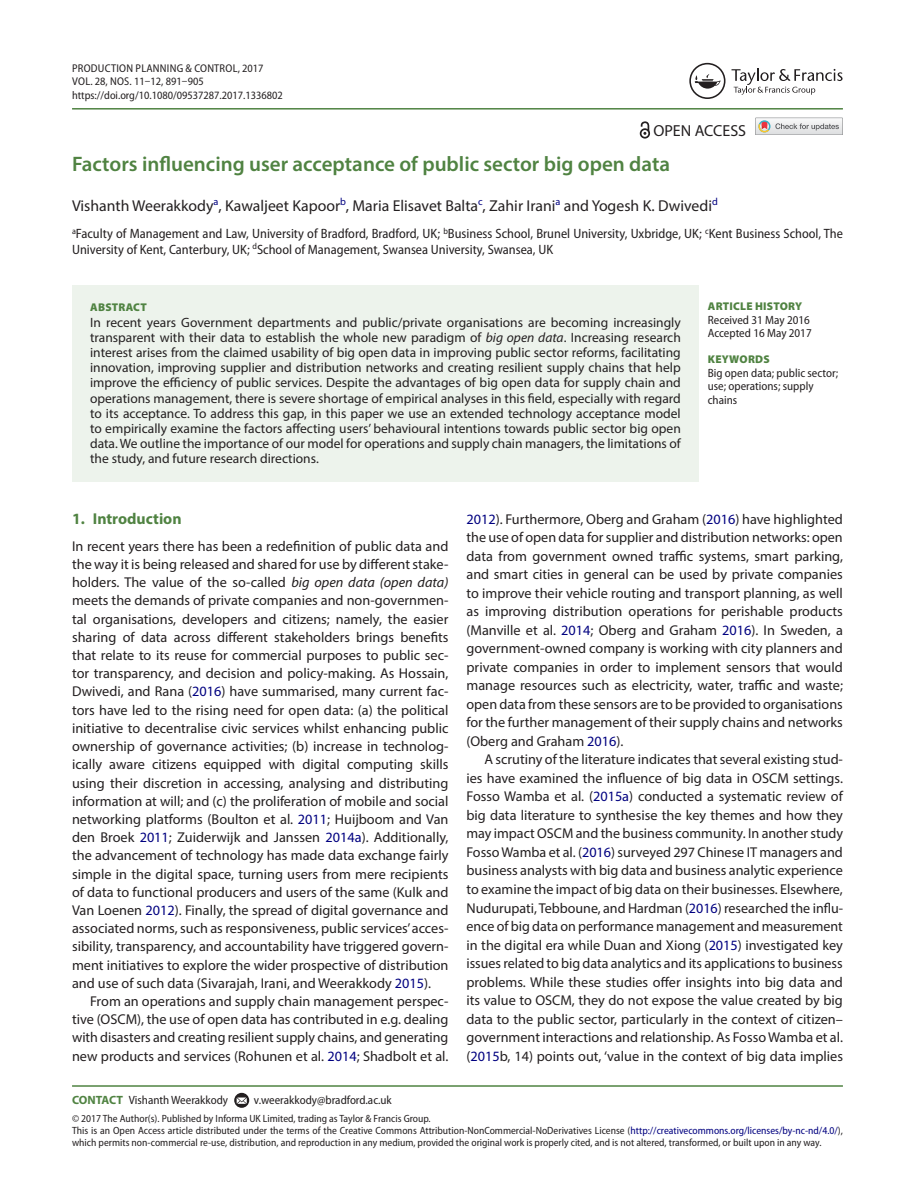
<style>
.page{position:relative;width:915px;height:1191px;background:#fff}
.page>*{position:absolute;margin:0;border:0;box-sizing:border-box;transform-origin:0 0}
.t1{font:600 21px "Myriad Pro";color:#508342}
.t2{font:16.05px "Myriad Pro";color:#231f20}
.t3{font:15.75px "Myriad Pro";color:#231f20}
.t4{font:700 15.75px "Myriad Pro";color:#508342}
.t5{font:14.25px/18.5px "Myriad Pro";color:#231f20;text-align:justify}
.t6{font:13.5px/15.1px "Myriad Pro";color:#231f20;text-align:justify}
.t7{font:semi-condensed 13.5px/15.1px "Myriad Pro";color:#231f20}
.t8{font:semi-condensed 12px/13.5px "Myriad Pro";color:#231f20}
.t9{font:semi-condensed 11.25px/13.5px "Myriad Pro";color:#231f20}
.t10{font:900 11.25px "Myriad Pro";letter-spacing:.02em;color:#508342}
.t11{font:semi-condensed 10.5px/12px "Myriad Pro";color:#231f20}
.s1{font-style:italic}
.s2{color:#000080}
.s3{font-weight:700;font-stretch:normal;color:#508342}
</style>
<div class="page">
<hr style="left:72px;top:108px;width:770px;height:2px;background:#508342">
<div style="left:72px;top:285px;width:626px;height:197px;background:#edf3ec"></div>
<hr style="left:72px;top:1085px;width:770px;height:1px;background:#508342">
<svg style="left:234px;top:1092px;width:15px;height:15px"></svg>
<svg style="left:236px;top:1097px;width:11px;height:6px"></svg>
<svg style="left:731px;top:69px;width:111px;height:26px"></svg>
<svg style="left:689px;top:63px;width:36px;height:36px"></svg>
<svg style="left:755px;top:118px;width:87px;height:17px"></svg>
<svg style="left:639px;top:121px;width:10px;height:18px"></svg>
<p class="t9" style="left:72px;top:62px;width:212px">Production Planning &amp; Control, 2017<br>VOL. 28, NOS. 11–12, 891–905 https://doi.org/10.1080/09537287.2017.1336802</p>
<p class="t2" style="left:653px;top:121px;width:94px">OPEN ACCESS</p>
<h1 class="t1" style="left:72px;top:151px;width:599px">Factors influencing user acceptance of public sector big open data</h1>
<p class="t3" style="left:72px;top:195px;width:647px">Vishanth Weerakkody<sup>a</sup>, Kawaljeet Kapoor<sup>b</sup>, Maria Elisavet Balta<sup>c</sup>, Zahir Irani<sup>a</sup> and Yogesh K. Dwivedi<sup>d</sup></p>
<p class="t7" style="left:72px;top:227px;width:772px"><sup>a</sup>Faculty of Management and Law, University of Bradford, Bradford, UK; <sup>b</sup>Business School, Brunel University, Uxbridge, UK; <sup>c</sup>Kent Business School, The<br>University of Kent, Canterbury, UK; <sup>d</sup>School of Management, Swansea University, Swansea, UK</p>
<p class="t10" style="left:90px;top:301px;width:58px">ABSTRACT</p>
<p class="t6" style="left:90px;top:314px;width:592px">In recent years Government departments and public/private organisations are becoming increasingly transparent with their data to establish the whole new paradigm of <span class="s1">big open data</span>. Increasing research interest arises from the claimed usability of big open data in improving public sector reforms, facilitating innovation, improving supplier and distribution networks and creating resilient supply chains that help improve the efficiency of public services. Despite the advantages of big open data for supply chain and operations management, there is severe shortage of empirical analyses in this field, especially with regard to its acceptance. To address this gap, in this paper we use an extended technology acceptance model to empirically examine the factors affecting users’ behavioural intentions towards public sector big open data. We outline the importance of our model for operations and supply chain managers, the limitations of the study, and future research directions.</p>
<p class="t10" style="left:707px;top:300px;width:96px">ARTICLE HISTORY</p>
<p class="t8" style="left:707px;top:313px;width:105px">Received 31 May 2016<br>Accepted 16 May 2017</p>
<p class="t10" style="left:707px;top:353px;width:63px">KEYWORDS</p>
<p class="t8" style="left:707px;top:366px;width:132px">Big open data; public sector; use; operations; supply chains</p>
<p class="t4" style="left:72px;top:508px;width:111px">1. Introduction</p>
<p class="t5" style="left:72px;top:537px;width:378px">In recent years there has been a redefinition of public data and the way it is being released and shared for use by different stake&shy;holders. The value of the so-called <span class="s1">big open data (open data) </span>meets the demands of private companies and non-governmen&shy;tal organisations, developers and citizens; namely, the easier sharing of data across different stakeholders brings benefits that relate to its reuse for commercial purposes to public sec&shy;tor transparency, and decision and policy-making. As Hossain, Dwivedi, and Rana (<span class="s2">2016</span>) have summarised, many current fac&shy;tors have led to the rising need for open data: (a) the political initiative to decentralise civic services whilst enhancing public ownership of governance activities; (b) increase in technolog&shy;ically aware citizens equipped with digital computing skills using their discretion in accessing, analysing and distributing information at will; and (c) the proliferation of mobile and social networking platforms (Boulton et al. <span class="s2">2011</span>; Huijboom and Van den Broek <span class="s2">2011</span>; Zuiderwijk and Janssen <span class="s2">2014a</span>). Additionally, the advancement of technology has made data exchange fairly simple in the digital space, turning users from mere recipients of data to functional producers and users of the same (Kulk and Van Loenen <span class="s2">2012</span>). Finally, the spread of digital governance and associated norms, such as responsiveness, public services’ acces&shy;sibility, transparency, and accountability have triggered govern&shy;ment initiatives to explore the wider prospective of distribution and use of such data (Sivarajah, Irani, and Weerakkody <span class="s2">2015</span>).</p>
<p class="t5" style="left:72px;top:992px;width:378px;text-indent:18px">From an operations and supply chain management perspec&shy;tive (OSCM), the use of open data has contributed in e.g. dealing with disasters and creating resilient supply chains, and generating new products and services (Rohunen et al. <span class="s2">2014</span>; Shadbolt et al.</p>
<p class="t8" style="left:72px;top:1093px;width:157px"><span class="s3">CONTACT</span> Vishanth Weerakkody</p>
<p class="t8" style="left:254px;top:1093px;width:139px">v.weerakkody@bradford.ac.uk</p>
<p class="t5" style="left:466px;top:509px;width:378px"><span class="s2">2012</span>). Furthermore, Oberg and Graham (<span class="s2">2016</span>) have highlighted the use of open data for supplier and distribution networks: open data from government owned traffic systems, smart parking, and smart cities in general can be used by private companies to improve their vehicle routing and transport planning, as well as improving distribution operations for perishable products (Manville et al. <span class="s2">2014</span>; Oberg and Graham <span class="s2">2016</span>). In Sweden, a government-owned company is working with city planners and private companies in order to implement sensors that would manage resources such as electricity, water, traffic and waste; open data from these sensors are to be provided to organisations for the further management of their supply chains and networks (Oberg and Graham <span class="s2">2016</span>).</p>
<p class="t5" style="left:466px;top:750px;width:378px;text-indent:18px">A scrutiny of the literature indicates that several existing stud&shy;ies have examined the influence of big data in OSCM settings.<br>Fosso Wamba et al. (<span class="s2">2015a</span>) conducted a systematic review of big data literature to synthesise the key themes and how they may impact OSCM and the business community. In another study Fosso Wamba et al. (<span class="s2">2016</span>) surveyed 297 Chinese IT managers and business analysts with big data and business analytic experience to examine the impact of big data on their businesses. Elsewhere, Nudurupati, Tebboune, and Hardman (<span class="s2">2016</span>) researched the influ&shy;ence of big data on performance management and measurement in the digital era while Duan and Xiong (<span class="s2">2015</span>) investigated key issues related to big data analytics and its applications to business problems. While these studies offer insights into big data and its value to OSCM, they do not expose the value created by big data to the public sector, particularly in the context of citizen– government interactions and relationship. As Fosso Wamba et al. (<span class="s2">2015</span>b, 14) points out, ‘value in the context of big data implies</p>
<p class="t11" style="left:72px;top:1112px;width:772px">© 2017 The Author(s). Published by Informa UK Limited, trading as Taylor &amp; Francis Group.<br>This is an Open Access article distributed under the terms of the Creative Commons Attribution-NonCommercial-NoDerivatives License (<span class="s2">http://creativecommons.org/licenses/by-nc-nd/4.0/</span>), which permits non-commercial re-use, distribution, and reproduction in any medium, provided the original work is properly cited, and is not altered, transformed, or built upon in any way.</p>
</div>
